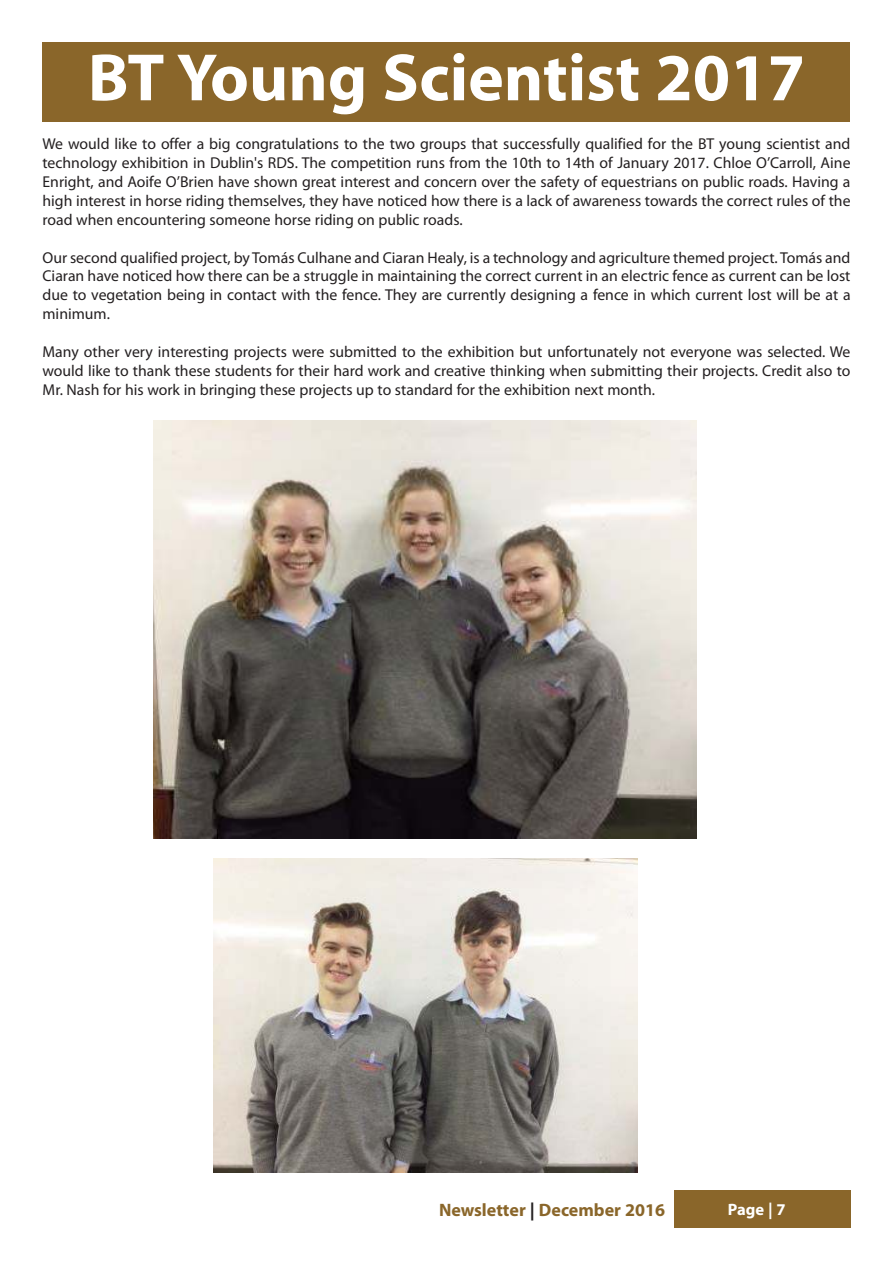
<style>
.page{position:relative;width:893px;height:1263px;background:#fff}
.page>*{position:absolute;margin:0;border:0;box-sizing:border-box;transform-origin:0 0}
.t1{font:700 67.5px "Myriad Pro";color:#fff}
.t2{font:700 18px "Myriad Pro";color:#8a662a}
.t3{font:700 16.5px "Myriad Pro";color:#fff}
.t4{font:15.75px/18.9px "Myriad Pro";color:#231f20;text-align:justify}
.s1{color:#231f20}
</style>
<div class="page">
<div style="left:674px;top:1190px;width:176px;height:38px;background:#8a662a"></div>
<img style="left:154px;top:421px;width:543px;height:418px">
<img style="left:214px;top:859px;width:424px;height:314px">
<div style="left:43px;top:43px;width:807px;height:79px;background:#8a662a"></div>
<h1 class="t1" style="left:88px;top:44px;width:719px">BT Young Scientist 2017</h1>
<p class="t4" style="left:43px;top:135px;width:810px">We would like to offer a big congratulations to the two groups that successfully qualified for the BT young scientist and technology exhibition in Dublin's RDS. The competition runs from the 10th to 14th of January 2017. Chloe O’Carroll, Aine Enright, and Aoife O’Brien have shown great interest and concern over the safety of equestrians on public roads. Having a high interest in horse riding themselves, they have noticed how there is a lack of awareness towards the correct rules of the road when encountering someone horse riding on public roads.</p>
<p class="t4" style="left:43px;top:248px;width:810px">Our second qualified project, by Tomás Culhane and Ciaran Healy, is a technology and agriculture themed project. Tomás and Ciaran have noticed how there can be a struggle in maintaining the correct current in an electric fence as current can be lost due to vegetation being in contact with the fence. They are currently designing a fence in which current lost will be at a minimum.</p>
<p class="t4" style="left:43px;top:343px;width:809px">Many other very interesting projects were submitted to the exhibition but unfortunately not everyone was selected. We would like to thank these students for their hard work and creative thinking when submitting their projects. Credit also to Mr. Nash for his work in bringing these projects up to standard for the exhibition next month.</p>
<p class="t2" style="left:439px;top:1201px;width:227px">Newsletter <span class="s1">|</span> December 2016</p>
<p class="t3" style="left:728px;top:1201px;width:59px">Page | 7</p>
</div>
